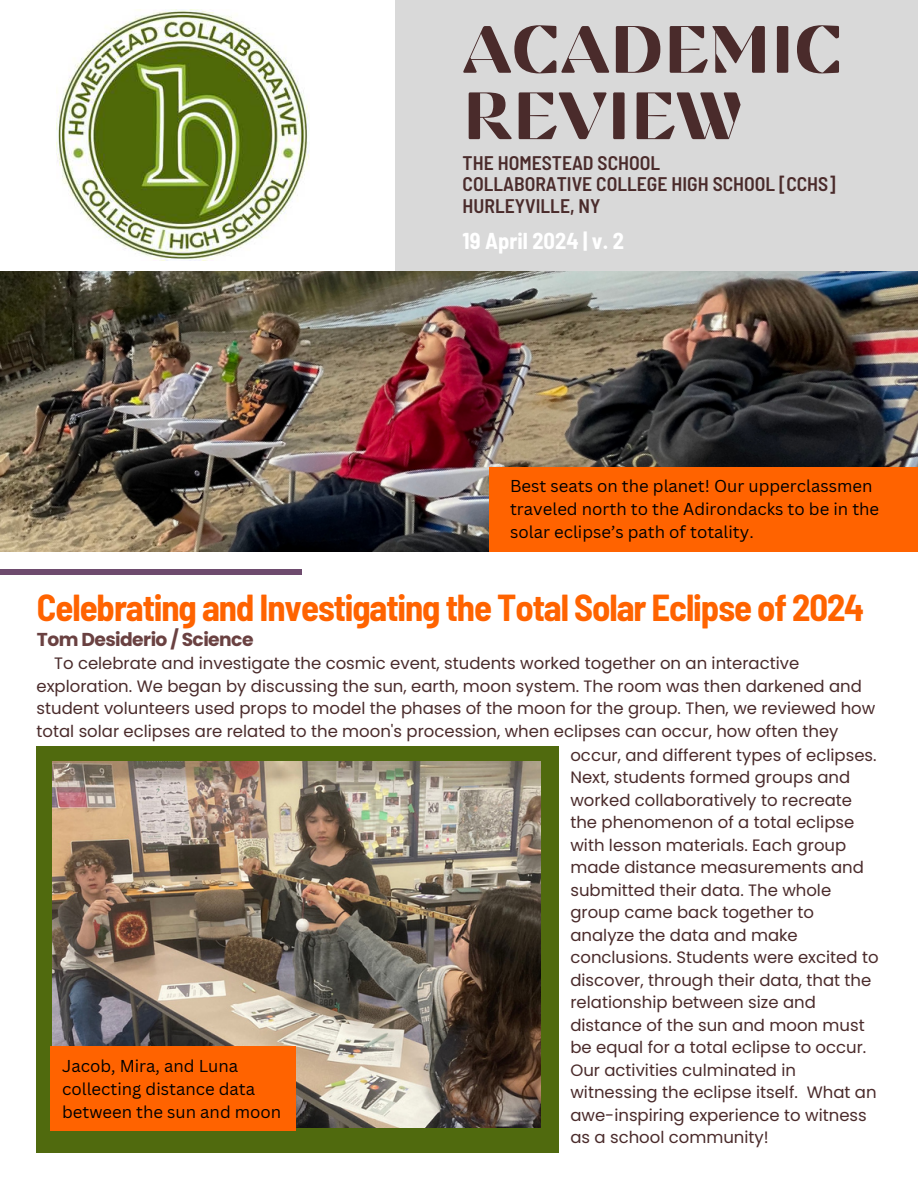
<style>
.page{position:relative;width:918px;height:1188px;background:#fff}
.page>*{position:absolute;margin:0;border:0;box-sizing:border-box;transform-origin:0 0}
.t1{font:66.75px/66.3px "Findel Display";color:#4a2b2b}
.t2{font:700 semi-condensed 36.75px "Barlow";letter-spacing:-.03em;color:#ff6300}
.t3{font:700 semi-condensed 22.5px "Barlow";color:#fff}
.t4{font:600 semi-condensed 19.65px/21.3px "Barlow";color:#4a2b2b}
.t5{font:700 18.75px "Poppins";letter-spacing:-.03em;color:#6a4141}
.t6{font:16.8px/23.1px "Canva Sans";color:#000}
.t7{font:16.5px/22.5px "Poppins";color:#4a2b2b}
</style>
<div class="page">
<div style="left:395px;top:0;width:522px;height:272px;background:#d9d9d9"></div>
<div style="left:0;top:570px;width:301px;height:5px;background:#6e4b6e"></div>
<img style="left:1px;top:272px;width:917px;height:280px">
<img style="left:56px;top:9px;width:253px;height:252px">
<div style="left:37px;top:746px;width:522px;height:407px;background:#506a0e"></div>
<img style="left:52px;top:761px;width:488px;height:367px">
<div style="left:51px;top:1046px;width:245px;height:85px;background:#ff6300"></div>
<div style="left:489px;top:467px;width:428px;height:85px;background:#ff6300"></div>
<h1 class="t1" style="left:463px;top:15px;width:382px">ACADEMIC<br>REVIEW</h1>
<p class="t4" style="left:463px;top:151px;width:374px">THE HOMESTEAD SCHOOL<br>COLLABORATIVE COLLEGE HIGH SCHOOL [CCHS]<br>HURLEYVILLE, NY</p>
<h3 class="t3" style="left:463px;top:224px;width:163px">19 April 2024 | v. 2</h3>
<p class="t6" style="left:510px;top:475px;width:371px">Best seats on the planet! Our upperclassmen traveled north to the Adirondacks to be in the solar eclipse’s path of totality.</p>
<h2 class="t2" style="left:37px;top:582px;width:829px">Celebrating and Investigating the Total Solar Eclipse of 2024</h2>
<p class="t5" style="left:37px;top:629px;width:218px">Tom Desiderio / Science</p>
<p class="t7" style="left:37px;top:652px;width:840px;text-indent:18px">To celebrate and investigate the cosmic event, students worked together on an interactive exploration. We began by discussing the sun, earth, moon system. The room was then darkened and student volunteers used props to model the phases of the moon for the group. Then, we reviewed how total solar eclipses are related to the moon's procession, when eclipses can occur, how often they</p>
<p class="t6" style="left:62px;top:1054px;width:221px">Jacob, Mira, and Luna collecting distance data between the sun and moon</p>
<p class="t7" style="left:570px;top:744px;width:310px">occur, and different types of eclipses.<br>Next, students formed groups and worked collaboratively to recreate the phenomenon of a total eclipse with lesson materials. Each group made distance measurements and submitted their data. The whole group came back together to analyze the data and make conclusions. Students were excited to discover, through their data, that the relationship between size and distance of the sun and moon must be equal for a total eclipse to occur.<br>Our activities culminated in witnessing the eclipse itself. What an awe-inspiring experience to witness as a school community!</p>
</div>
